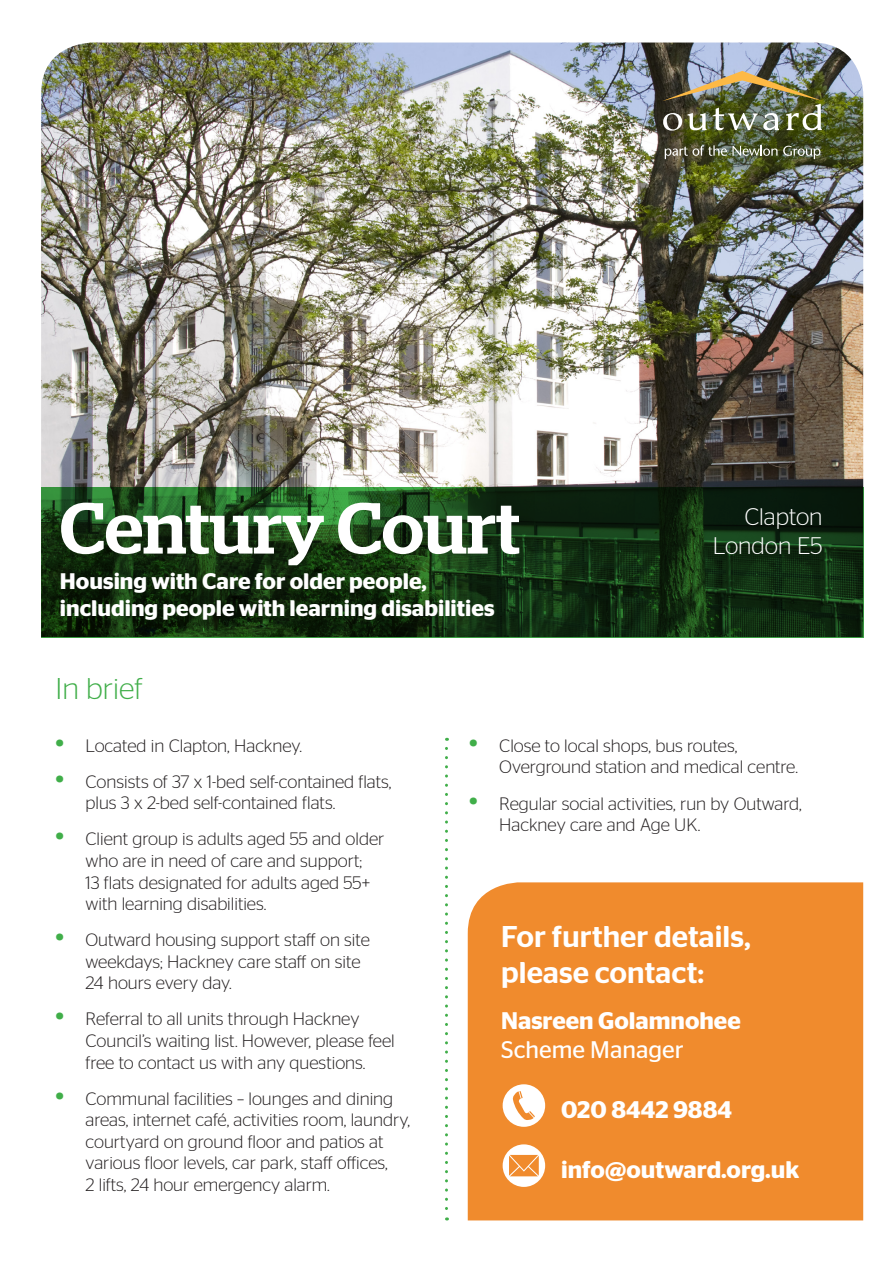
<style>
.page{position:relative;width:893px;height:1263px;background:#fff}
.page>*{position:absolute;margin:0;border:0;box-sizing:border-box;transform-origin:0 0}
.t1{font:500 72px "Stag";color:#fff}
.t2{font:500 30px/36px "Stag Sans";color:#fff}
.Subheadings{font:300 30px "Stag Sans";color:#40ae49}
.t3{font:600 24px/28.8px "Stag Sans";color:#fff}
.t4{font:300 24px "Stag Sans";color:#fff}
.t5{font:600 22.5px/27px "Stag Sans";color:#fff}
._2_column_bullet_poi{font:300 18px/21.6px "Stag Sans";color:#231f20}
.s1{font-size:30px;color:#40ae49}
.s2{font-weight:400}
</style>
<div class="page">
<img style="left:41px;top:43px;width:822px;height:444px">
<svg style="left:41px;top:487px;width:822px;height:150px;background:#133412"></svg>
<div style="left:468px;top:882px;width:395px;height:338px;background:#f08b2d"></div>
<div style="left:503px;top:1084px;width:42px;height:43px;background:#fff;border-radius:50%"></div>
<svg style="left:513px;top:1091px;width:22px;height:29px"></svg>
<div style="left:503px;top:1144px;width:42px;height:43px;background:#fff;border-radius:50%"></div>
<svg style="left:509px;top:1155px;width:30px;height:21px"></svg>
<svg style="left:445px;top:748px;width:3px;height:472px"></svg>
<img style="left:662px;top:71px;width:160px;height:60px">
<svg style="left:665px;top:145px;width:112px;height:14px;background:#6d7157"></svg>
<svg style="left:783px;top:146px;width:37px;height:13px"></svg>
<p class="t1" style="left:60px;top:486px;width:462px">Century Court</p>
<p class="t5" style="left:60px;top:567px;width:436px">Housing with Care for older people, including people with learning disabilities</p>
<p class="Subheadings" style="left:56px;top:672px;width:88px">In brief</p>
<p class="t4" style="left:744px;top:504px;width:79px">Clapton</p>
<p class="t4" style="left:713px;top:532px;width:111px">London E5</p>
<p class="_2_column_bullet_poi" style="left:56px;top:734px;width:248px"><span class="s1">•</span> Located in Clapton, Hackney.</p>
<p class="_2_column_bullet_poi" style="left:86px;top:770px;width:308px;text-indent:-30px"><span class="s1">•</span> Consists of 37 x 1-bed self-contained flats, plus 3 x 2-bed self-contained flats.</p>
<p class="_2_column_bullet_poi" style="left:86px;top:828px;width:300px;text-indent:-30px"><span class="s1">•</span> Client group is adults aged 55 and older who are in need of care and support;<br>13 flats designated for adults aged 55+ with learning disabilities.</p>
<p class="_2_column_bullet_poi" style="left:86px;top:929px;width:286px;text-indent:-30px"><span class="s1">•</span> Outward housing support staff on site weekdays; Hackney care staff on site<br>24 hours every day.</p>
<p class="_2_column_bullet_poi" style="left:86px;top:1008px;width:311px;text-indent:-30px"><span class="s1">•</span> Referral to all units through Hackney<br>Council’s waiting list. However, please feel free to contact us with any questions.</p>
<p class="_2_column_bullet_poi" style="left:86px;top:1087px;width:326px;text-indent:-30px"><span class="s1">•</span> Communal facilities – lounges and dining areas, internet café, activities room, laundry, courtyard on ground floor and patios at various floor levels, car park, staff offices,<br>2 lifts, 24 hour emergency alarm.</p>
<p class="_2_column_bullet_poi" style="left:499px;top:734px;width:300px;text-indent:-30px"><span class="s1">•</span> Close to local shops, bus routes,<br>Overground station and medical centre.</p>
<p class="_2_column_bullet_poi" style="left:499px;top:792px;width:304px;text-indent:-30px"><span class="s1">•</span> Regular social activities, run by Outward,<br>Hackney care and Age UK.</p>
<p class="t2" style="left:501px;top:918px;width:251px">For further details, please contact:</p>
<p class="t3" style="left:501px;top:1006px;width:241px">Nasreen Golamnohee<br><span class="s2">Scheme Manager</span></p>
<p class="t3" style="left:561px;top:1095px;width:172px">020 8442 9884</p>
<p class="t3" style="left:561px;top:1155px;width:240px">info@outward.org.uk</p>
</div>
